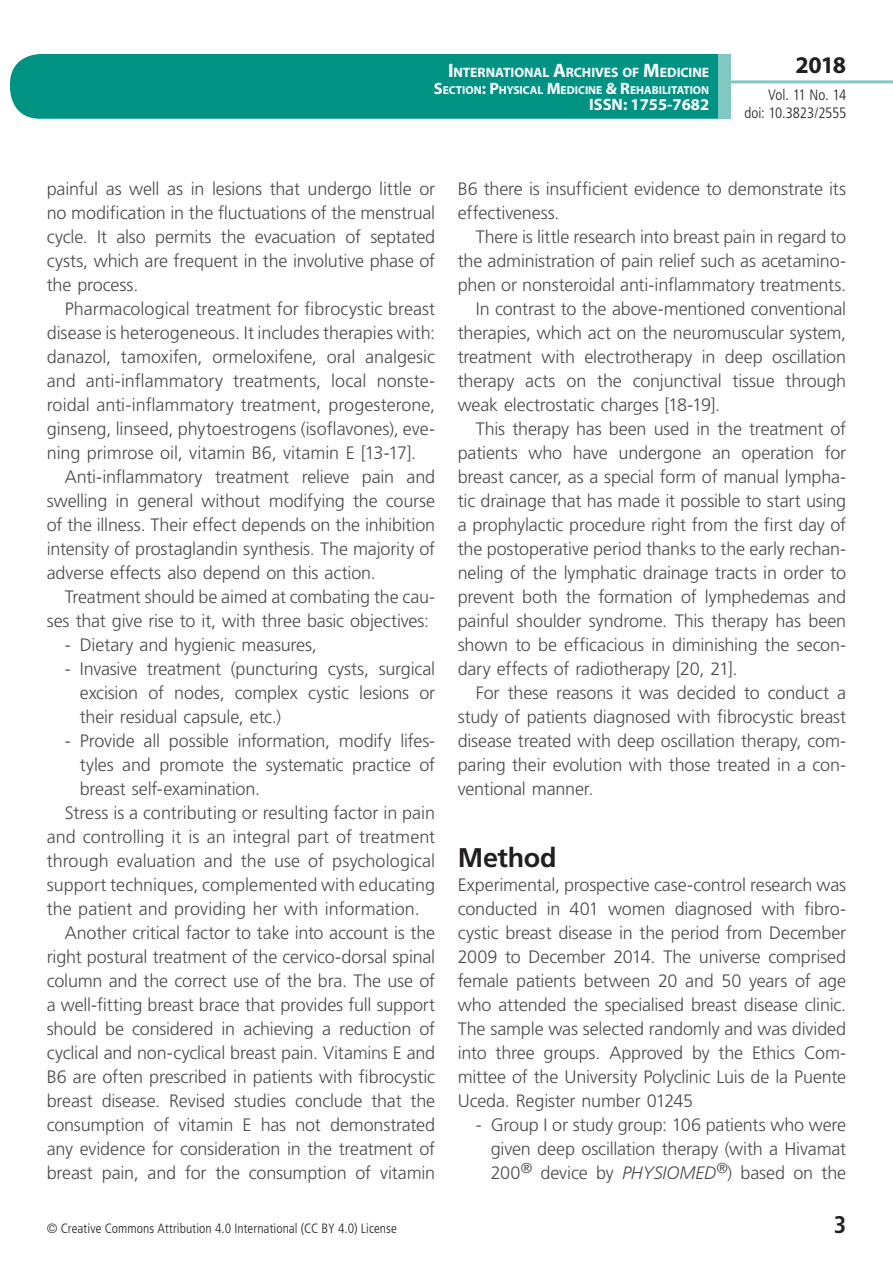
<style>
.page{position:relative;width:893px;height:1263px;background:#fff}
.page>*{position:absolute;margin:0;border:0;box-sizing:border-box;transform-origin:0 0}
.t1{font:700 27px "Frutiger LT Std";letter-spacing:-.01em;color:#231f20}
.t2{font:700 24px "Myriad Pro";color:#231f20}
.t3{font:700 condensed 24px "Frutiger LT Std";color:#231f20}
.t4{font:300 18px/24px "Frutiger LT Std";letter-spacing:-.01em;color:#4b4c4d;text-align:justify}
.t5{font:700 16.5px "Myriad Pro";color:#fff}
.t6{font:300 condensed 15px/18px "Frutiger LT Std";letter-spacing:-.015em;color:#231f20;text-align:right}
.t7{font:700 13.65px "Myriad Pro";letter-spacing:-.005em;color:#fff}
.t8{font:300 condensed 13.5px "Frutiger LT Std";letter-spacing:.005em;color:#231f20}
.t9{font:700 11.55px "Myriad Pro";color:#fff}
.s1{font-size:19.5px}
.s2{font-size:16.5px}
.s3{font-style:italic}
</style>
<div class="page">
<div style="left:10px;top:54px;width:775px;height:65px;background:#009384;border-radius:30px"></div>
<div style="left:732px;top:0;width:161px;height:157px;background:#fff"></div>
<hr style="left:730px;top:80px;width:163px;height:3px;background:#80c9c2">
<div style="left:718px;top:54px;width:13px;height:65px;background:#80c9c2"></div>
<p class="t7" style="left:448px;top:64px;width:263px"><span class="s1">I</span>NTERNATIONAL <span class="s1">A</span>RCHIVES OF <span class="s1">M</span>EDICINE</p>
<p class="t9" style="left:434px;top:82px;width:277px"><span class="s2">S</span>ECTION<span class="s2">: P</span>HYSICAL <span class="s2">M</span>EDICINE <span class="s2">&amp; R</span>EHABILITATION</p>
<p class="t5" style="left:589px;top:94px;width:122px">ISSN: 1755-7682</p>
<h2 class="t2" style="left:795px;top:49px;width:52px">2018</h2>
<p class="t6" style="left:744px;top:86px;width:103px">Vol. 11 No. 14 doi: 10.3823/2555</p>
<p class="t4" style="left:47px;top:177px;width:390px">painful as well as in lesions that undergo little or no modification in the fluctuations of the menstrual cycle. It also permits the evacuation of septated cysts, which are frequent in the involutive phase of the process.</p>
<p class="t4" style="left:47px;top:297px;width:390px;text-indent:18px">Pharmacological treatment for fibrocystic breast disease is heterogeneous. It includes therapies with: danazol, tamoxifen, ormeloxifene, oral analgesic and anti-inflammatory treatments, local nonste&shy;roidal anti-inflammatory treatment, progesterone, ginseng, linseed, phytoestrogens (isoflavones), eve&shy;ning primrose oil, vitamin B6, vitamin E [13-17].</p>
<p class="t4" style="left:47px;top:465px;width:390px;text-indent:18px">Anti-inflammatory treatment relieve pain and swelling in general without modifying the course of the illness. Their effect depends on the inhibition intensity of prostaglandin synthesis. The majority of adverse effects also depend on this action.</p>
<p class="t4" style="left:47px;top:585px;width:390px;text-indent:18px">Treatment should be aimed at combating the cau&shy;ses that give rise to it, with three basic objectives:</p>
<p class="t4" style="left:65px;top:633px;width:254px">- Dietary and hygienic measures,</p>
<p class="t4" style="left:80px;top:657px;width:357px;text-indent:-15px">- Invasive treatment (puncturing cysts, surgical excision of nodes, complex cystic lesions or their residual capsule, etc.)</p>
<p class="t4" style="left:65px;top:729px;width:372px">- Provide all possible information, modify lifes-</p>
<p class="t4" style="left:80px;top:753px;width:357px">tyles and promote the systematic practice of</p>
<p class="t4" style="left:80px;top:777px;width:182px">breast self-examination.</p>
<p class="t4" style="left:65px;top:801px;width:372px">Stress is a contributing or resulting factor in pain</p>
<p class="t4" style="left:47px;top:825px;width:390px">and controlling it is an integral part of treatment</p>
<p class="t4" style="left:47px;top:849px;width:390px">through evaluation and the use of psychological</p>
<p class="t4" style="left:47px;top:873px;width:390px">support techniques, complemented with educating</p>
<p class="t4" style="left:47px;top:897px;width:374px">the patient and providing her with information.</p>
<p class="t4" style="left:65px;top:921px;width:372px">Another critical factor to take into account is the</p>
<p class="t4" style="left:47px;top:945px;width:390px">right postural treatment of the cervico-dorsal spinal</p>
<p class="t4" style="left:47px;top:969px;width:390px">column and the correct use of the bra. The use of</p>
<p class="t4" style="left:47px;top:993px;width:390px">a well-fitting breast brace that provides full support</p>
<p class="t4" style="left:47px;top:1017px;width:390px">should be considered in achieving a reduction of</p>
<p class="t4" style="left:47px;top:1041px;width:390px">cyclical and non-cyclical breast pain. Vitamins E and</p>
<p class="t4" style="left:47px;top:1065px;width:390px">B6 are often prescribed in patients with fibrocystic</p>
<p class="t4" style="left:47px;top:1089px;width:390px">breast disease. Revised studies conclude that the</p>
<p class="t4" style="left:47px;top:1113px;width:390px">consumption of vitamin E has not demonstrated</p>
<p class="t4" style="left:47px;top:1137px;width:390px">any evidence for consideration in the treatment of</p>
<p class="t4" style="left:47px;top:1161px;width:390px">breast pain, and for the consumption of vitamin</p>
<p class="t4" style="left:458px;top:177px;width:390px">B6 there is insufficient evidence to demonstrate its effectiveness.</p>
<p class="t4" style="left:476px;top:225px;width:372px">There is little research into breast pain in regard to</p>
<p class="t4" style="left:458px;top:249px;width:390px">the administration of pain relief such as acetamino-</p>
<p class="t4" style="left:458px;top:273px;width:390px">phen or nonsteroidal anti-inflammatory treatments.</p>
<p class="t4" style="left:476px;top:297px;width:372px">In contrast to the above-mentioned conventional</p>
<p class="t4" style="left:458px;top:321px;width:390px">therapies, which act on the neuromuscular system,</p>
<p class="t4" style="left:458px;top:345px;width:390px">treatment with electrotherapy in deep oscillation</p>
<p class="t4" style="left:458px;top:369px;width:390px">therapy acts on the conjunctival tissue through</p>
<p class="t4" style="left:458px;top:393px;width:264px">weak electrostatic charges [18-19].</p>
<p class="t4" style="left:476px;top:417px;width:372px">This therapy has been used in the treatment of</p>
<p class="t4" style="left:458px;top:441px;width:390px">patients who have undergone an operation for</p>
<p class="t4" style="left:458px;top:465px;width:390px">breast cancer, as a special form of manual lympha-</p>
<p class="t4" style="left:458px;top:489px;width:390px">tic drainage that has made it possible to start using</p>
<p class="t4" style="left:458px;top:513px;width:390px">a prophylactic procedure right from the first day of</p>
<p class="t4" style="left:458px;top:537px;width:390px">the postoperative period thanks to the early rechan-</p>
<p class="t4" style="left:458px;top:561px;width:390px">neling of the lymphatic drainage tracts in order to</p>
<p class="t4" style="left:458px;top:585px;width:390px">prevent both the formation of lymphedemas and</p>
<p class="t4" style="left:458px;top:609px;width:390px">painful shoulder syndrome. This therapy has been</p>
<p class="t4" style="left:458px;top:633px;width:390px">shown to be efficacious in diminishing the secon-</p>
<p class="t4" style="left:458px;top:657px;width:281px">dary effects of radiotherapy [20, 21].</p>
<p class="t4" style="left:476px;top:680px;width:372px">For these reasons it was decided to conduct a</p>
<p class="t4" style="left:458px;top:704px;width:390px">study of patients diagnosed with fibrocystic breast</p>
<p class="t4" style="left:458px;top:728px;width:390px">disease treated with deep oscillation therapy, com-</p>
<p class="t4" style="left:458px;top:752px;width:390px">paring their evolution with those treated in a con-</p>
<p class="t4" style="left:458px;top:776px;width:137px">ventional manner.</p>
<h1 class="t1" style="left:458px;top:842px;width:100px">Method</h1>
<p class="t4" style="left:458px;top:873px;width:390px">Experimental, prospective case-control research was conducted in 401 women diagnosed with fibro&shy;cystic breast disease in the period from December 2009 to December 2014. The universe comprised female patients between 20 and 50 years of age who attended the specialised breast disease clinic.<br>The sample was selected randomly and was divided into three groups. Approved by the Ethics Com&shy;mittee of the University Polyclinic Luis de la Puente Uceda. Register number 01245</p>
<p class="t4" style="left:491px;top:1113px;width:357px;text-indent:-15px">- Group I or study group: 106 patients who were given deep oscillation therapy (with a Hivamat 200<sup>®</sup> device by <span class="s3">PHYSIOMED</span><sup>®</sup>) based on the</p>
<p class="t8" style="left:47px;top:1220px;width:352px">© Creative Commons Attribution 4.0 International (CC BY 4.0) License</p>
<h2 class="t3" style="left:834px;top:1210px;width:14px">3</h2>
</div>
